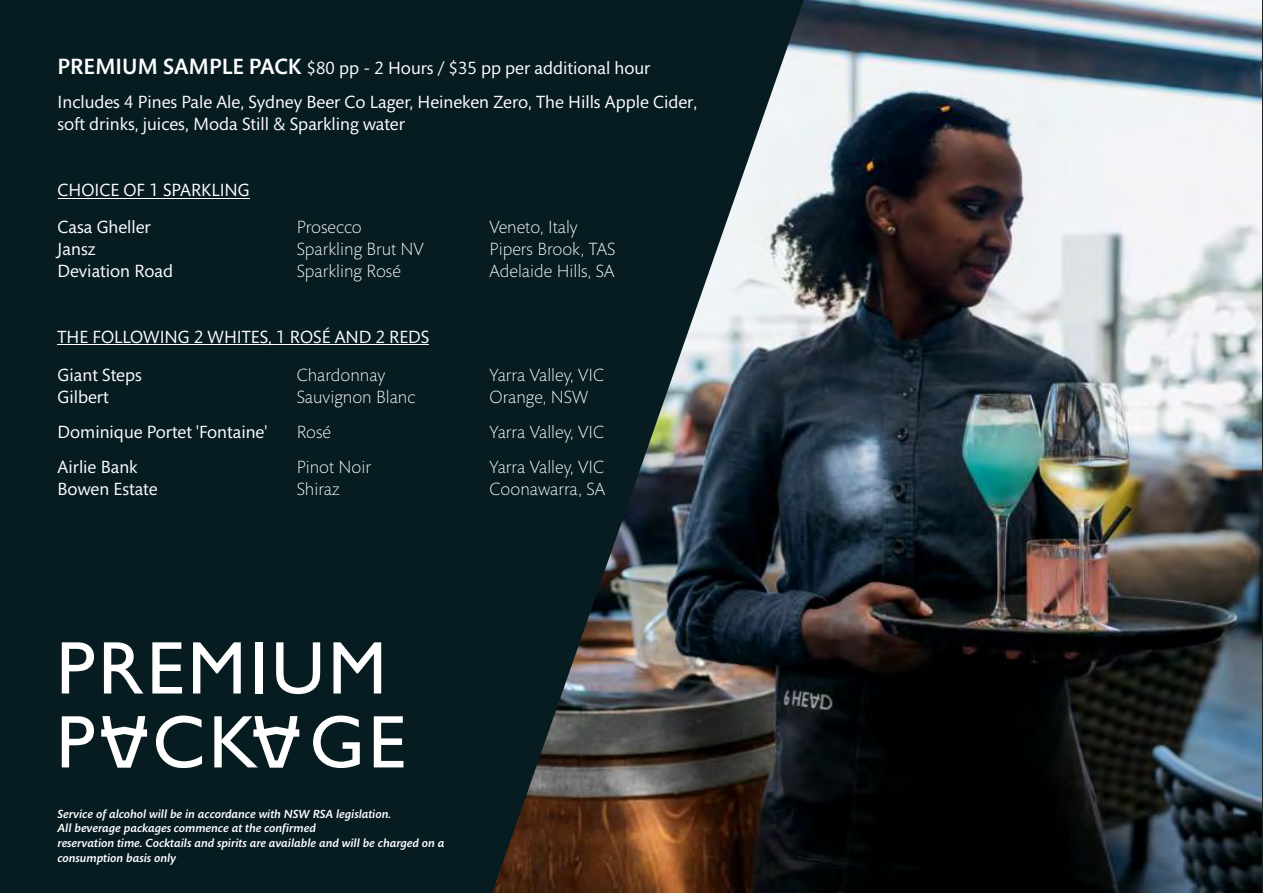
<style>
.page{position:relative;width:1263px;height:893px;background:#071c21}
.page>*{position:absolute;margin:0;border:0;box-sizing:border-box;transform-origin:0 0}
.t1{font:75px/73.9px "Gill Sans";letter-spacing:.045em;color:#fff}
.t2{font:18px/34.2px "Mundo Sans Std";color:#fff}
.t3{font:300 18px "Mundo Sans Std";color:#fff}
.t4{font:italic 500 12px/14.5px "Mundo Sans Std";color:#fff}
.s1{font-weight:500;font-size:22.5px}
</style>
<div class="page">
<hr style="left:58px;top:198px;width:91px;height:1px;background:#fff">
<svg style="left:149px;top:198px;width:23px;height:1px"></svg>
<hr style="left:172px;top:198px;width:78px;height:1px;background:#fff">
<hr style="left:58px;top:344px;width:371px;height:1px;background:#fff">
<svg style="left:253px;top:716px;width:46px;height:52px"></svg>
<svg style="left:101px;top:716px;width:46px;height:52px"></svg>
<img style="left:493px;top:0;width:768px;height:893px">
<p class="t2" style="left:58px;top:53px;width:641px"><span class="s1">PREMIUM SAMPLE PACK</span> $80 pp - 2 Hours / $35 pp per additional hour<br>Includes 4 Pines Pale Ale, Sydney Beer Co Lager, Heineken Zero, The Hills Apple Cider,</p>
<p class="t2" style="left:58px;top:109px;width:349px">soft drinks, juices, Moda Still &amp; Sparkling water</p>
<p class="t2" style="left:58px;top:174px;width:194px;line-height:36.8px">CHOICE OF 1 SPARKLING<br>Casa Gheller</p>
<p class="t3" style="left:297px;top:220px;width:66px">Prosecco</p>
<p class="t3" style="left:490px;top:220px;width:90px">Veneto, Italy</p>
<p class="t2" style="left:58px;top:234px;width:39px">Jansz</p>
<p class="t3" style="left:297px;top:242px;width:129px">Sparkling Brut NV</p>
<p class="t3" style="left:490px;top:242px;width:127px">Pipers Brook, TAS</p>
<p class="t2" style="left:58px;top:256px;width:117px">Deviation Road</p>
<p class="t3" style="left:297px;top:264px;width:106px">Sparkling Rosé</p>
<p class="t3" style="left:490px;top:264px;width:126px">Adelaide Hills, SA</p>
<p class="t2" style="left:58px;top:319px;width:373px;line-height:38.5px">THE FOLLOWING 2 WHITES, 1 ROSÉ AND 2 REDS<br>Giant Steps</p>
<p class="t3" style="left:297px;top:368px;width:90px">Chardonnay</p>
<p class="t3" style="left:490px;top:368px;width:116px">Yarra Valley, VIC</p>
<p class="t2" style="left:58px;top:382px;width:53px">Gilbert</p>
<p class="t3" style="left:297px;top:390px;width:120px">Sauvignon Blanc</p>
<p class="t3" style="left:490px;top:390px;width:100px">Orange, NSW</p>
<p class="t2" style="left:58px;top:417px;width:211px">Dominique Portet 'Fontaine'</p>
<p class="t3" style="left:297px;top:425px;width:36px">Rosé</p>
<p class="t3" style="left:490px;top:425px;width:116px">Yarra Valley, VIC</p>
<p class="t2" style="left:58px;top:452px;width:82px">Airlie Bank</p>
<p class="t3" style="left:297px;top:460px;width:76px">Pinot Noir</p>
<p class="t3" style="left:490px;top:460px;width:116px">Yarra Valley, VIC</p>
<p class="t2" style="left:58px;top:474px;width:102px">Bowen Estate</p>
<p class="t3" style="left:297px;top:482px;width:44px">Shiraz</p>
<p class="t3" style="left:490px;top:482px;width:117px">Coonawarra, SA</p>
<h1 class="t1" style="left:57px;top:639px;width:351px">PREMIUM<br>P CK GE</h1>
<p class="t4" style="left:58px;top:808px;width:388px">Service of alcohol will be in accordance with NSW RSA legislation.<br>All beverage packages commence at the confirmed<br>reservation time. Cocktails and spirits are available and will be charged on a consumption basis only</p>
</div>
